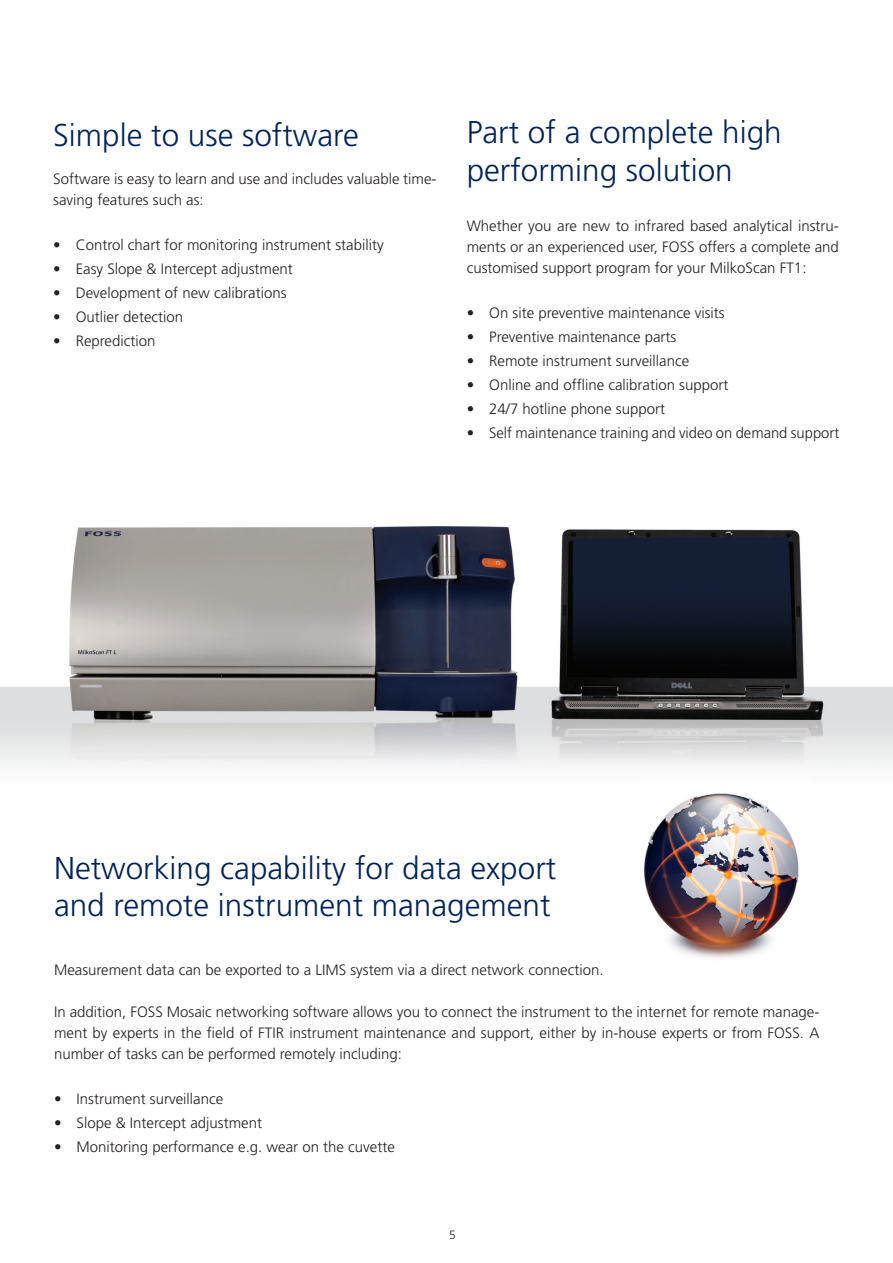
<style>
.page{position:relative;width:893px;height:1263px;background:#fff}
.page>*{position:absolute;margin:0;border:0;box-sizing:border-box;transform-origin:0 0}
.Rubrik_regular_blue{font:300 31.5px/37.8px "Frutiger";color:#002359}
.Brødtekst_regular{font:300 15px/21px "Frutiger";color:#231f20;text-align:justify}
.t1{font:300 12px "Frutiger";color:#231f20}
</style>
<div class="page">
<img style="left:0;top:526px;width:893px;height:239px">
<img style="left:644px;top:793px;width:155px;height:166px">
<p class="Rubrik_regular_blue" style="left:53px;top:117px;width:307px">Simple to use software</p>
<p class="Rubrik_regular_blue" style="left:467px;top:113px;width:317px">Part of a complete high performing solution</p>
<p class="Brødtekst_regular" style="left:53px;top:169px;width:385px">Software is easy to learn and use and includes valuable time&shy;saving features such as:</p>
<p class="Brødtekst_regular" style="left:53px;top:235px;width:332px">• Control chart for monitoring instrument stability</p>
<p class="Brødtekst_regular" style="left:53px;top:259px;width:241px">• Easy Slope &amp; Intercept adjustment</p>
<p class="Brødtekst_regular" style="left:53px;top:283px;width:235px">• Development of new calibrations</p>
<p class="Brødtekst_regular" style="left:53px;top:307px;width:131px">• Outlier detection</p>
<p class="Brødtekst_regular" style="left:53px;top:331px;width:104px">• Reprediction</p>
<p class="Brødtekst_regular" style="left:467px;top:216px;width:374px">Whether you are new to infrared based analytical instru&shy;ments or an experienced user, FOSS offers a complete and customised support program for your MilkoScan FT1:</p>
<p class="Brødtekst_regular" style="left:467px;top:303px;width:260px">• On site preventive maintenance visits</p>
<p class="Brødtekst_regular" style="left:467px;top:327px;width:211px">• Preventive maintenance parts</p>
<p class="Brødtekst_regular" style="left:467px;top:351px;width:224px">• Remote instrument surveillance</p>
<p class="Brødtekst_regular" style="left:467px;top:375px;width:263px">• Online and offline calibration support</p>
<p class="Brødtekst_regular" style="left:467px;top:399px;width:200px">• 24/7 hotline phone support</p>
<p class="Brødtekst_regular" style="left:467px;top:423px;width:374px">• Self maintenance training and video on demand support</p>
<p class="Rubrik_regular_blue" style="left:54px;top:849px;width:504px">Networking capability for data export and remote instrument management</p>
<p class="Brødtekst_regular" style="left:54px;top:959px;width:551px">Measurement data can be exported to a LIMS system via a direct network connection.</p>
<p class="Brødtekst_regular" style="left:54px;top:1001px;width:767px">In addition, FOSS Mosaic networking software allows you to connect the instrument to the internet for remote manage&shy;ment by experts in the field of FTIR instrument maintenance and support, either by in-house experts or from FOSS. A number of tasks can be performed remotely including:</p>
<p class="Brødtekst_regular" style="left:54px;top:1088px;width:171px">• Instrument surveillance</p>
<p class="Brødtekst_regular" style="left:54px;top:1112px;width:210px">• Slope &amp; Intercept adjustment</p>
<p class="Brødtekst_regular" style="left:54px;top:1136px;width:342px">• Monitoring performance e.g. wear on the cuvette</p>
<p class="t1" style="left:449px;top:1228px;width:8px">5</p>
</div>
